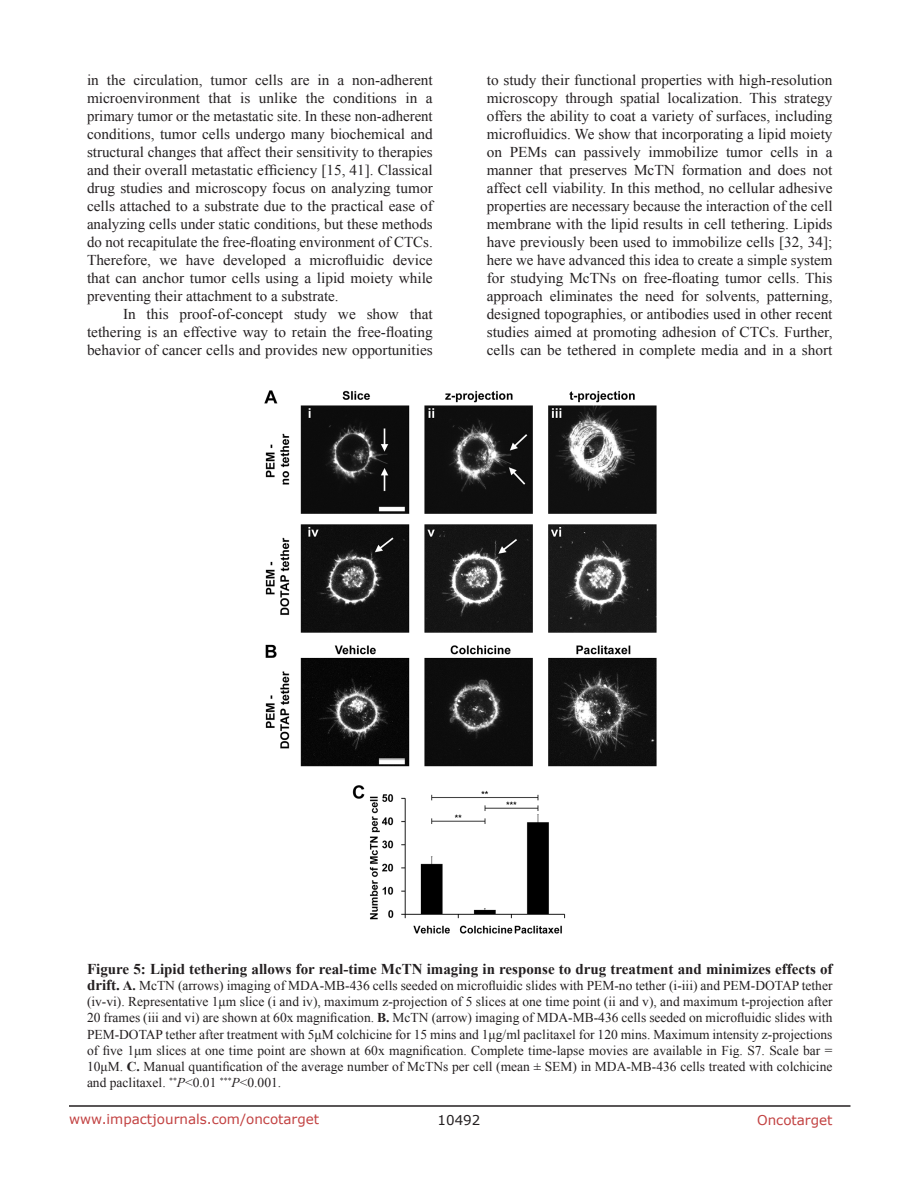
<style>
.page{position:relative;width:918px;height:1188px;background:#fff}
.page>*{position:absolute;margin:0;border:0;box-sizing:border-box;transform-origin:0 0}
.BodyText{font:15px/18px "Times New Roman";color:#231f20;text-align:justify}
.figuretext{font:700 15px "Times New Roman";color:#231f20}
.figuretext-2{font:13.5px/16.2px "Times New Roman";color:#231f20;text-align:justify}
.t1{font:13.5px "Verdana";color:#c24141}
.t2{font:13.5px "Verdana";color:#231f20}
.s1{font-weight:700;font-size:15px}
.s2{font-weight:700}
.s3{font-style:italic}
</style>
<div class="page">
<hr style="left:69px;top:1105px;width:781px;height:2px;background:#231f20">
<img style="left:264px;top:390px;width:393px;height:544px">
<p class="BodyText" style="left:87px;top:71px;width:347px">in the circulation, tumor cells are in a non-adherent microenvironment that is unlike the conditions in a primary tumor or the metastatic site. In these non-adherent conditions, tumor cells undergo many biochemical and structural changes that affect their sensitivity to therapies and their overall metastatic efficiency [15, 41]. Classical drug studies and microscopy focus on analyzing tumor cells attached to a substrate due to the practical ease of analyzing cells under static conditions, but these methods do not recapitulate the free-floating environment of CTCs.<br>Therefore, we have developed a microfluidic device that can anchor tumor cells using a lipid moiety while preventing their attachment to a substrate.</p>
<p class="BodyText" style="left:87px;top:305px;width:347px;text-indent:36px">In this proof-of-concept study we show that tethering is an effective way to retain the free-floating behavior of cancer cells and provides new opportunities</p>
<p class="BodyText" style="left:487px;top:71px;width:347px">to study their functional properties with high-resolution microscopy through spatial localization. This strategy offers the ability to coat a variety of surfaces, including microfluidics. We show that incorporating a lipid moiety on PEMs can passively immobilize tumor cells in a manner that preserves McTN formation and does not affect cell viability. In this method, no cellular adhesive properties are necessary because the interaction of the cell membrane with the lipid results in cell tethering. Lipids have previously been used to immobilize cells [32, 34]; here we have advanced this idea to create a simple system for studying McTNs on free-floating tumor cells. This approach eliminates the need for solvents, patterning, designed topographies, or antibodies used in other recent studies aimed at promoting adhesion of CTCs. Further, cells can be tethered in complete media and in a short</p>
<p class="figuretext" style="left:87px;top:958px;width:747px">Figure 5: Lipid tethering allows for real-time McTN imaging in response to drug treatment and minimizes effects of</p>
<p class="figuretext-2" style="left:87px;top:977px;width:747px"><span class="s1">drift.</span> <span class="s2">A.</span> McTN (arrows) imaging of MDA-MB-436 cells seeded on microfluidic slides with PEM-no tether (i-iii) and PEM-DOTAP tether (iv-vi). Representative 1μm slice (i and iv), maximum z-projection of 5 slices at one time point (ii and v), and maximum t-projection after 20 frames (iii and vi) are shown at 60x magnification. <span class="s2">B.</span> McTN (arrow) imaging of MDA-MB-436 cells seeded on microfluidic slides with PEM-DOTAP tether after treatment with 5μM colchicine for 15 mins and 1μg/ml paclitaxel for 120 mins. Maximum intensity z-projections of five 1μm slices at one time point are shown at 60x magnification. Complete time-lapse movies are available in Fig. S7. Scale bar = 10μM. <span class="s2">C.</span> Manual quantification of the average number of McTNs per cell (mean ± SEM) in MDA-MB-436 cells treated with colchicine and paclitaxel. <sup>**</sup><span class="s3">P</span>&lt;0.01 <sup>***</sup><span class="s3">P</span>&lt;0.001.</p>
<p class="t1" style="left:69px;top:1110px;width:252px">www.impactjournals.com/oncotarget</p>
<p class="t2" style="left:438px;top:1111px;width:44px">10492</p>
<p class="t1" style="left:757px;top:1111px;width:77px">Oncotarget</p>
</div>
